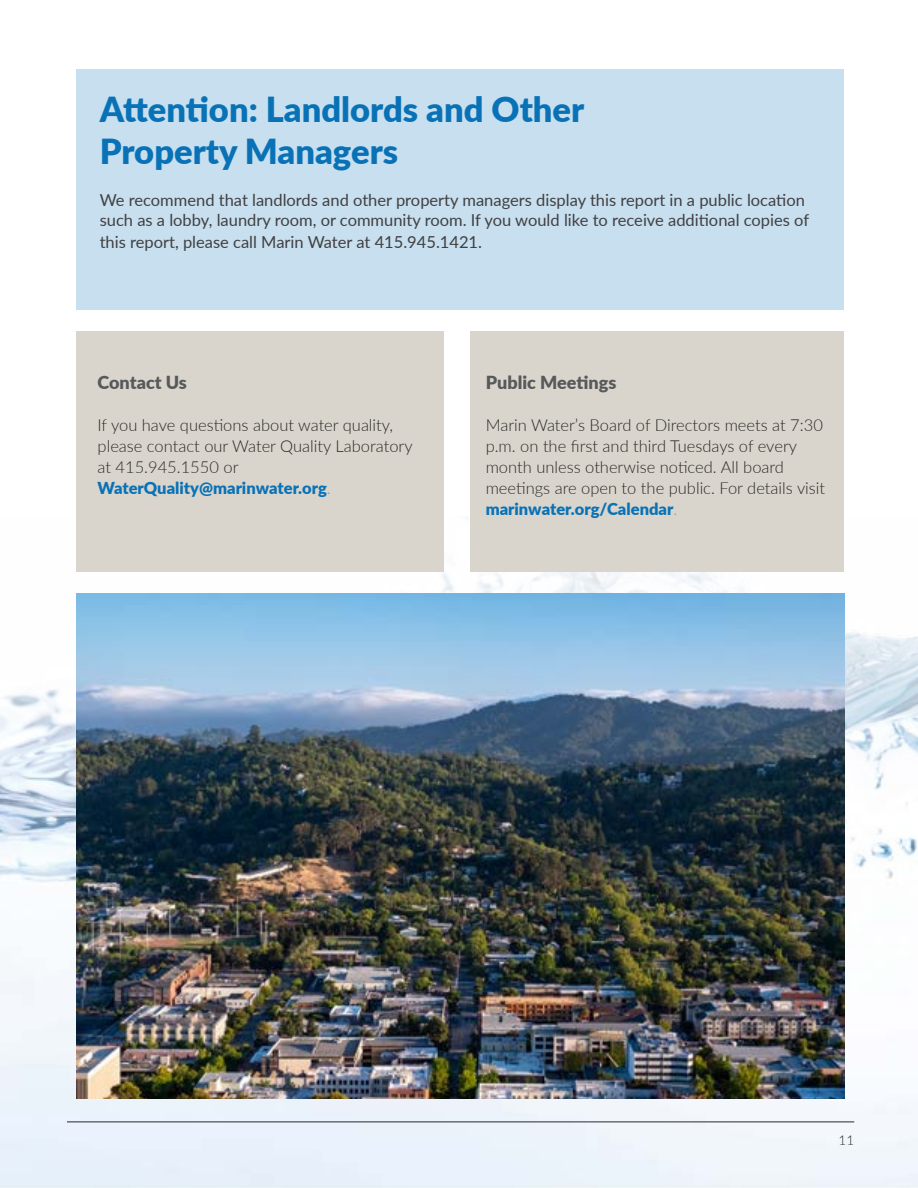
<style>
.page{position:relative;width:918px;height:1188px;background:#fff}
.page>*{position:absolute;margin:0;border:0;box-sizing:border-box;transform-origin:0 0}
.t1{font:900 34.5px/41.4px "Lato";color:#0972b6}
.t2{font:900 18px "Lato";color:#58595b}
.t3{font:300 16.5px/21px "Lato";color:#292927}
.t4{font:16.5px/19.8px "Lato";color:#414042}
.t5{font:300 13.5px "Lato";color:#292927}
.s1{font-weight:900;color:#0972b6}
.s2{color:#939598}
</style>
<div class="page">
<img style="left:0;top:516px;width:918px;height:672px">
<div style="left:77px;top:331px;width:367px;height:241px;background:#dad5cc"></div>
<div style="left:77px;top:69px;width:767px;height:241px;background:#c7dfee"></div>
<hr style="left:67px;top:1122px;width:787px;height:1px;background:#292927">
<div style="left:471px;top:331px;width:373px;height:241px;background:#dad5cc"></div>
<img style="left:77px;top:594px;width:767px;height:504px">
<h1 class="t1" style="left:100px;top:88px;width:486px">Attention: Landlords and Other<br>Property Managers</h1>
<p class="t4" style="left:100px;top:190px;width:711px">We recommend that landlords and other property managers display this report in a public location such as a lobby, laundry room, or community room. If you would like to receive additional copies of</p>
<p class="t4" style="left:100px;top:231px;width:384px">this report, please call Marin Water at 415.945.1421.</p>
<p class="t2" style="left:98px;top:369px;width:91px">Contact Us</p>
<p class="t3" style="left:98px;top:414px;width:317px">If you have questions about water quality, please contact our Water Quality Laboratory at 415.945.1550 or <span class="s1">WaterQuality@marinwater.org</span><span class="s2">.</span></p>
<p class="t2" style="left:486px;top:369px;width:132px">Public Meetings</p>
<p class="t3" style="left:486px;top:414px;width:341px">Marin Water’s Board of Directors meets at 7:30 p.m. on the first and third Tuesdays of every month unless otherwise noticed. All board meetings are open to the public. For details visit <span class="s1">marinwater.org/Calendar</span><span class="s2">.</span></p>
<p class="t5" style="left:839px;top:1130px;width:17px">11</p>
<p class="t5" style="left:837px;top:1137px;width:17px">11</p>
</div>
